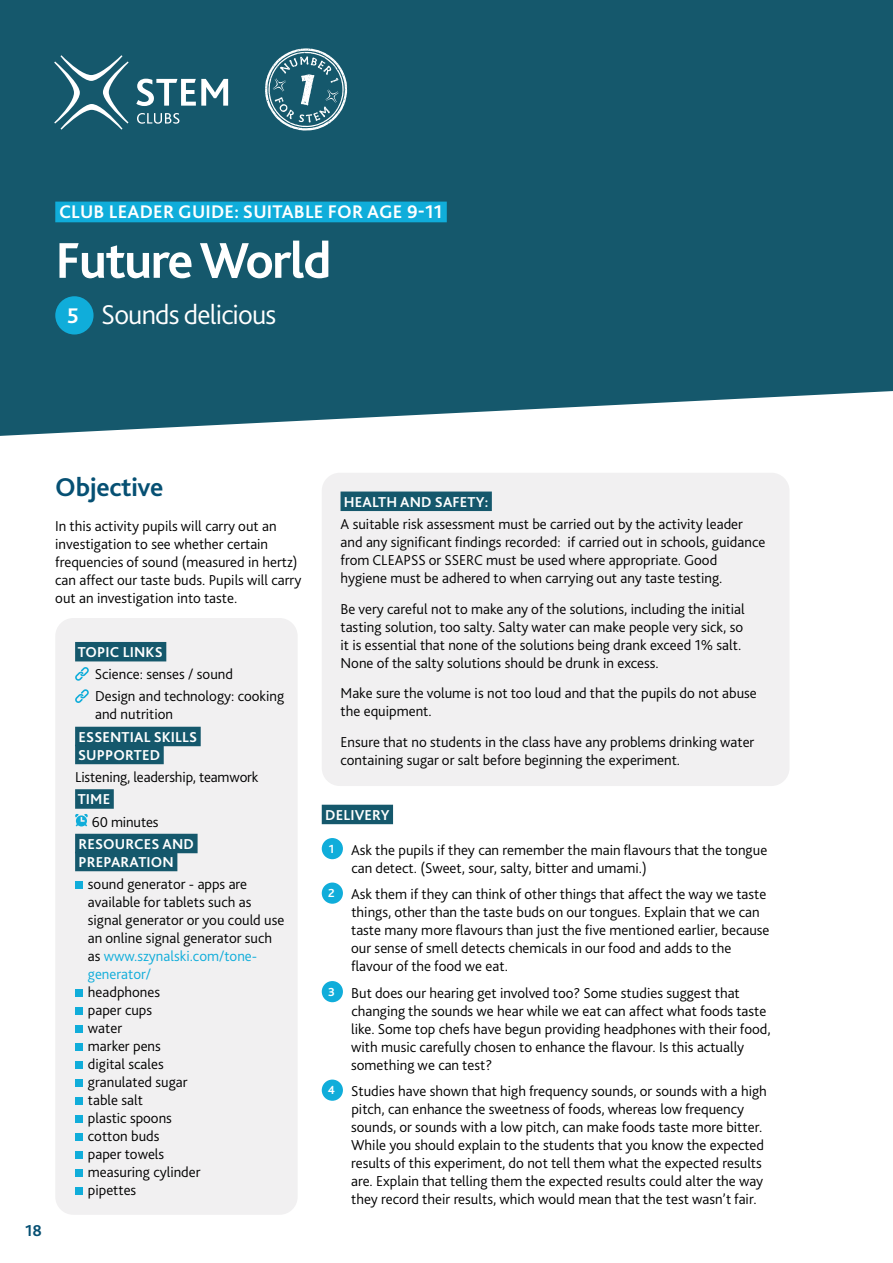
<style>
.page{position:relative;width:893px;height:1263px;background:#fff}
.page>*{position:absolute;margin:0;border:0;box-sizing:border-box;transform-origin:0 0}
.t1{font:700 52.5px "Bliss 2";letter-spacing:-.03em;color:#fff}
.t2{font:300 28.5px "Bliss 2";letter-spacing:-.03em;color:#fff}
.t3{font:700 27px "Bliss 2";letter-spacing:-.01em;color:#065073}
.t4{font:700 19.05px "Bliss 2";letter-spacing:.01em;color:#fff}
.t5{font:700 16.5px "Bliss 2";color:#065073}
.t6{font:300 15px/18px "Bliss 2";color:#000}
.t7{font:700 15px/18px "Bliss 2";letter-spacing:.01em;color:#fff}
.s1{font-weight:700;font-size:22.2px}
.s2{color:#10adda}
.s3{font-weight:700;font-size:12.3px;color:#fff}
</style>
<div class="page">
<div style="left:0;top:0;width:893px;height:436px;background:#15586c"></div>
<div style="left:55px;top:202px;width:392px;height:20px;background:#10adda"></div>
<div style="left:55px;top:296px;width:39px;height:38px;background:#10adda;border-radius:50%"></div>
<div style="left:322px;top:473px;width:467px;height:313px;background:#f1f0f1;border-radius:18px"></div>
<div style="left:341px;top:491px;width:151px;height:20px;background:#15586c"></div>
<div style="left:55px;top:618px;width:243px;height:597px;background:#f1f0f1;border-radius:18px"></div>
<div style="left:75px;top:642px;width:91px;height:19px;background:#15586c"></div>
<div style="left:75px;top:727px;width:126px;height:19px;background:#15586c"></div>
<div style="left:75px;top:745px;width:89px;height:19px;background:#15586c"></div>
<div style="left:75px;top:789px;width:39px;height:20px;background:#15586c"></div>
<div style="left:75px;top:834px;width:123px;height:19px;background:#15586c"></div>
<div style="left:75px;top:852px;width:102px;height:19px;background:#15586c"></div>
<svg style="left:75px;top:667px;width:14px;height:14px"></svg>
<svg style="left:75px;top:689px;width:14px;height:14px"></svg>
<svg style="left:75px;top:814px;width:13px;height:12px"></svg>
<div style="left:75px;top:881px;width:8px;height:8px;background:#10adda"></div>
<div style="left:75px;top:989px;width:8px;height:8px;background:#10adda"></div>
<div style="left:75px;top:1007px;width:8px;height:8px;background:#10adda"></div>
<div style="left:75px;top:1025px;width:8px;height:8px;background:#10adda"></div>
<div style="left:75px;top:1043px;width:8px;height:8px;background:#10adda"></div>
<div style="left:75px;top:1061px;width:8px;height:8px;background:#10adda"></div>
<div style="left:75px;top:1079px;width:8px;height:8px;background:#10adda"></div>
<div style="left:75px;top:1097px;width:8px;height:8px;background:#10adda"></div>
<div style="left:75px;top:1115px;width:8px;height:8px;background:#10adda"></div>
<div style="left:75px;top:1133px;width:8px;height:8px;background:#10adda"></div>
<div style="left:75px;top:1151px;width:8px;height:8px;background:#10adda"></div>
<div style="left:75px;top:1169px;width:8px;height:8px;background:#10adda"></div>
<div style="left:75px;top:1187px;width:8px;height:8px;background:#10adda"></div>
<div style="left:322px;top:805px;width:71px;height:19px;background:#15586c"></div>
<div style="left:322px;top:838px;width:21px;height:21px;background:#10adda;border-radius:50%"></div>
<div style="left:322px;top:882px;width:21px;height:22px;background:#10adda;border-radius:50%"></div>
<div style="left:322px;top:981px;width:21px;height:21px;background:#10adda;border-radius:50%"></div>
<div style="left:322px;top:1079px;width:21px;height:22px;background:#10adda;border-radius:50%"></div>
<svg style="left:137px;top:113px;width:42px;height:11px"></svg>
<svg style="left:136px;top:79px;width:92px;height:27px"></svg>
<svg style="left:54px;top:55px;width:75px;height:75px;background:#407687"></svg>
<svg style="left:265px;top:48px;width:82px;height:83px;background:#477c8b"></svg>
<p class="t4" style="left:59px;top:199px;width:385px">CLUB LEADER GUIDE: SUITABLE FOR AGE 9-11</p>
<h1 class="t1" style="left:55px;top:228px;width:278px">Future World</h1>
<h2 class="t2" style="left:67px;top:297px;width:211px"><span class="s1">5</span> Sounds delicious</h2>
<h3 class="t3" style="left:55px;top:471px;width:110px">Objective</h3>
<p class="t6" style="left:55px;top:517px;width:248px">In this activity pupils will carry out an investigation to see whether certain frequencies of sound (measured in hertz) can affect our taste buds. Pupils will carry out an investigation into taste.</p>
<p class="t5" style="left:25px;top:1221px;width:18px">18</p>
<p class="t7" style="left:78px;top:643px;width:87px">TOPIC LINKS</p>
<p class="t6" style="left:95px;top:663px;width:191px;line-height:22.2px">Science: senses / sound<br>Design and technology: cooking</p>
<p class="t6" style="left:95px;top:705px;width:79px">and nutrition</p>
<p class="t7" style="left:78px;top:727px;width:121px">ESSENTIAL SKILLS<br>SUPPORTED</p>
<p class="t6" style="left:75px;top:768px;width:185px">Listening, leadership, teamwork</p>
<p class="t7" style="left:78px;top:790px;width:34px">TIME</p>
<p class="t6" style="left:92px;top:812px;width:68px">60 minutes</p>
<p class="t7" style="left:79px;top:834px;width:117px">RESOURCES AND<br>PREPARATION</p>
<p class="t6" style="left:88px;top:875px;width:198px">sound generator - apps are available for tablets such as signal generator or you could use an online signal generator such as <span class="s2">www.szynalski.com/tone&shy;generator/</span></p>
<p class="t6" style="left:88px;top:983px;width:114px">headphones<br>paper cups<br>water<br>marker pens digital scales granulated sugar table salt<br>plastic spoons cotton buds<br>paper towels measuring cylinder pipettes</p>
<p class="t7" style="left:344px;top:492px;width:146px">HEALTH AND SAFETY:</p>
<p class="t6" style="left:341px;top:514px;width:426px">A suitable risk assessment must be carried out by the activity leader and any significant findings recorded: if carried out in schools, guidance from CLEAPSS or SSERC must be used where appropriate. Good hygiene must be adhered to when carrying out any taste testing.</p>
<p class="t6" style="left:341px;top:599px;width:406px">Be very careful not to make any of the solutions, including the initial tasting solution, too salty. Salty water can make people very sick, so it is essential that none of the solutions being drank exceed 1% salt.<br>None of the salty solutions should be drunk in excess.</p>
<p class="t6" style="left:341px;top:684px;width:418px">Make sure the volume is not too loud and that the pupils do not abuse the equipment.</p>
<p class="t6" style="left:341px;top:733px;width:415px">Ensure that no students in the class have any problems drinking water containing sugar or salt before beginning the experiment.</p>
<p class="t7" style="left:325px;top:805px;width:66px">DELIVERY</p>
<p class="t6" style="left:351px;top:840px;width:417px;text-indent:-23px"><span class="s3">1</span> Ask the pupils if they can remember the main flavours that the tongue can detect. (Sweet, sour, salty, bitter and umami.)</p>
<p class="t6" style="left:351px;top:885px;width:420px;text-indent:-23px"><span class="s3">2</span> Ask them if they can think of other things that affect the way we taste things, other than the taste buds on our tongues. Explain that we can taste many more flavours than just the five mentioned earlier, because our sense of smell detects chemicals in our food and adds to the flavour of the food we eat.</p>
<p class="t6" style="left:351px;top:983px;width:421px;text-indent:-23px"><span class="s3">3</span> But does our hearing get involved too? Some studies suggest that changing the sounds we hear while we eat can affect what foods taste like. Some top chefs have begun providing headphones with their food, with music carefully chosen to enhance the flavour. Is this actually something we can test?</p>
<p class="t6" style="left:351px;top:1082px;width:417px;text-indent:-23px"><span class="s3">4</span> Studies have shown that high frequency sounds, or sounds with a high pitch, can enhance the sweetness of foods, whereas low frequency sounds, or sounds with a low pitch, can make foods taste more bitter.<br>While you should explain to the students that you know the expected results of this experiment, do not tell them what the expected results are. Explain that telling them the expected results could alter the way they record their results, which would mean that the test wasn’t fair.</p>
</div>
